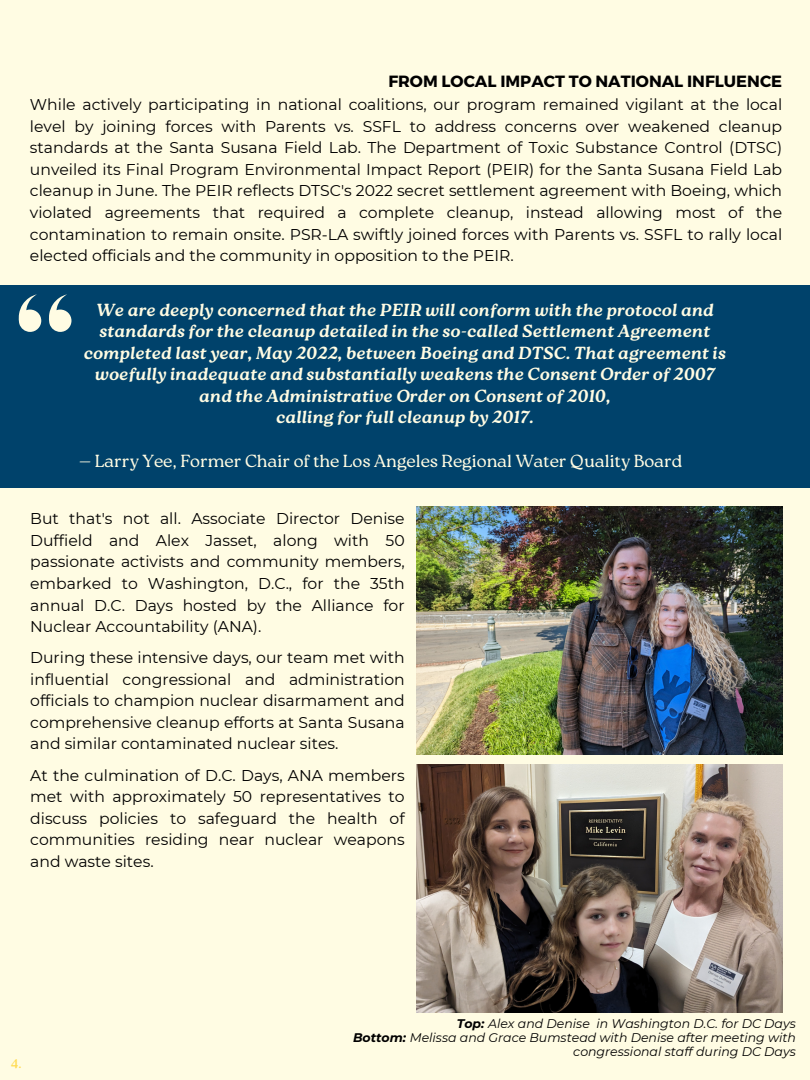
<style>
.page{position:relative;width:810px;height:1080px;background:#fffce3}
.page>*{position:absolute;margin:0;border:0;box-sizing:border-box;transform-origin:0 0}
.t1{font:italic 700 17.5px/21.5px "Roca Two";color:#fffce3;text-align:center}
.t2{font:300 17.5px "Roca Two";color:#fffce3}
.t3{font:700 16.25px "Montserrat";color:#000}
.t4{font:15.62px/21.5px "Montserrat";color:#000;text-align:justify}
.t5{font:italic 12.5px/14px "Montserrat";color:#000;text-align:right}
.t6{font:12.5px "Roca Two";color:#ffdb51}
.s1{font-weight:700}
</style>
<div class="page">
<img style="left:416px;top:506px;width:366px;height:249px">
<img style="left:416px;top:764px;width:366px;height:249px">
<div style="left:0;top:285px;width:810px;height:202px;background:#00426b"></div>
<svg style="left:19px;top:294px;width:22px;height:38px"></svg>
<svg style="left:49px;top:294px;width:22px;height:38px"></svg>
<p class="t3" style="left:388px;top:71px;width:395px">FROM LOCAL IMPACT TO NATIONAL INFLUENCE</p>
<p class="t4" style="left:30px;top:94px;width:754px">While actively participating in national coalitions, our program remained vigilant at the local level by joining forces with Parents vs. SSFL to address concerns over weakened cleanup standards at the Santa Susana Field Lab. The Department of Toxic Substance Control (DTSC) unveiled its Final Program Environmental Impact Report (PEIR) for the Santa Susana Field Lab cleanup in June. The PEIR reflects DTSC's 2022 secret settlement agreement with Boeing, which violated agreements that required a complete cleanup, instead allowing most of the contamination to remain onsite. PSR-LA swiftly joined forces with Parents vs. SSFL to rally local elected officials and the community in opposition to the PEIR.</p>
<p class="t1" style="left:84px;top:299px;width:644px">We are deeply concerned that the PEIR will conform with the protocol and standards for the cleanup detailed in the so-called Settlement Agreement completed last year, May 2022, between Boeing and DTSC. That agreement is woefully inadequate and substantially weakens the Consent Order of 2007 and the Administrative Order on Consent of 2010,</p>
<p class="t1" style="left:276px;top:407px;width:259px">calling for full cleanup by 2017.</p>
<p class="t2" style="left:79px;top:451px;width:605px">— Larry Yee, Former Chair of the Los Angeles Regional Water Quality Board</p>
<p class="t4" style="left:30px;top:508px;width:376px">But that's not all. Associate Director Denise Duffield and Alex Jasset, along with 50 passionate activists and community members, embarked to Washington, D.C., for the 35th annual D.C. Days hosted by the Alliance for Nuclear Accountability (ANA).</p>
<p class="t4" style="left:30px;top:647px;width:376px">During these intensive days, our team met with influential congressional and administration officials to champion nuclear disarmament and comprehensive cleanup efforts at Santa Susana and similar contaminated nuclear sites.</p>
<p class="t4" style="left:30px;top:764px;width:376px">At the culmination of D.C. Days, ANA members met with approximately 50 representatives to discuss policies to safeguard the health of communities residing near nuclear weapons and waste sites.</p>
<p class="t6" style="left:11px;top:1057px;width:12px">4.</p>
<p class="t5" style="left:457px;top:1017px;width:341px"><span class="s1">Top:</span> Alex and Denise in Washington D.C. for DC Days</p>
<p class="t5" style="left:353px;top:1031px;width:444px"><span class="s1">Bottom:</span> Melissa and Grace Bumstead with Denise after meeting with congressional staff during DC Days</p>
</div>
